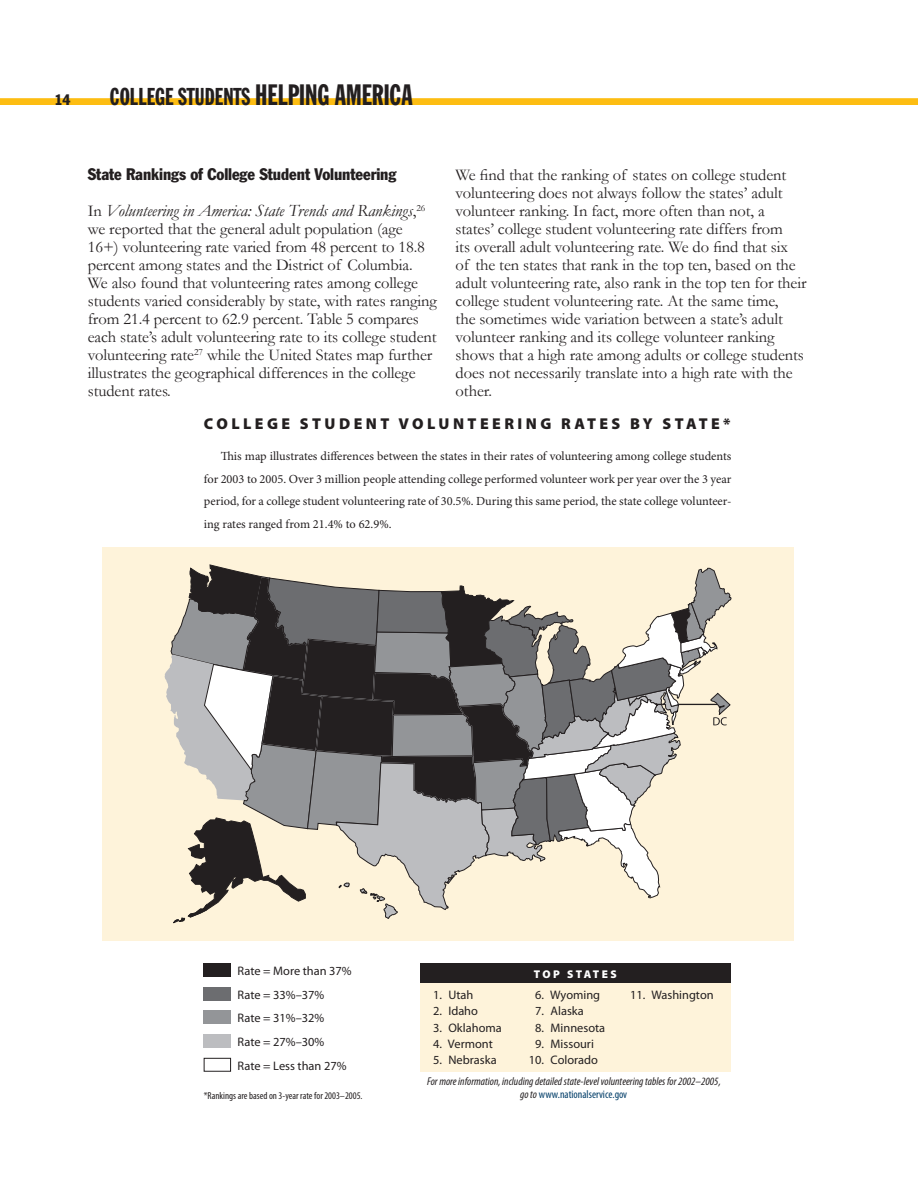
<style>
.page{position:relative;width:918px;height:1188px;background:#fff}
.page>*{position:absolute;margin:0;border:0;box-sizing:border-box;transform-origin:0 0}
.t1{font:24px "Franklin Gothic Extra Cond";color:#231f20}
.t2{font:italic 17.25px "Garamond";letter-spacing:-.005em;color:#231f20}
.t3{font:16.5px/18px "Garamond";letter-spacing:-.005em;color:#231f20}
.t4{font:condensed 16.5px "Franklin Gothic";letter-spacing:-.005em;color:#231f20}
.t5{font:900 15.75px "Myriad Pro";letter-spacing:.22em;color:#231f20}
.t6{font:condensed 15px "Franklin Gothic";color:#231f20}
.t7{font:12.45px/22.5px "Minion Pro";letter-spacing:-.005em;color:#231f20;text-align:justify}
.t8{font:12.45px/23.7px "Myriad Pro";color:#231f20}
.t9{font:italic condensed 11.25px/13.5px "Myriad Pro";color:#231f20;text-align:center}
.t10{font:900 11.25px "Myriad Pro";letter-spacing:.215em;color:#fff}
.t11{font:condensed 10.2px "Myriad Pro";color:#231f20}
.s1{font-size:28.95px}
.s2{font-style:normal;font-size:16.5px}
.s3{font-style:normal;color:#003d68}
</style>
<div class="page">
<svg style="left:0;top:98px;width:918px;height:7px"></svg>
<div style="left:103px;top:547px;width:691px;height:393px;background:#fef3da"></div>
<div style="left:204px;top:963px;width:27px;height:14px;background:#231f20"></div>
<div style="left:204px;top:987px;width:27px;height:14px;background:#6c6d70"></div>
<div style="left:204px;top:1011px;width:27px;height:13px;background:#939598"></div>
<div style="left:204px;top:1034px;width:27px;height:14px;background:#bcbdc0"></div>
<div style="left:204px;top:1058px;width:27px;height:14px;border:1px solid #231f20"></div>
<div style="left:420px;top:963px;width:311px;height:20px;background:#231f20"></div>
<div style="left:420px;top:983px;width:311px;height:89px;background:#fef3da"></div>
<svg style="left:165px;top:564px;width:567px;height:360px"></svg>
<p class="t6" style="left:54px;top:90px;width:18px">14</p>
<h1 class="t1" style="left:110px;top:84px;width:304px">COLLEGE STUDENTS <span class="s1">HELPING AMERICA</span></h1>
<p class="t4" style="left:88px;top:164px;width:310px">State Rankings of College Student Volunteering</p>
<p class="t2" style="left:88px;top:200px;width:339px"><span class="s2">In</span> Volunteering in America: State Trends and Rankings<span class="s2">,</span><sup>26</sup></p>
<p class="t3" style="left:88px;top:220px;width:351px">we reported that the general adult population (age 16+) volunteering rate varied from 48 percent to 18.8 percent among states and the District of Columbia.<br>We also found that volunteering rates among college students varied considerably by state, with rates ranging from 21.4 percent to 62.9 percent. Table 5 compares each state’s adult volunteering rate to its college student volunteering rate<sup>27</sup> while the United States map further illustrates the geographical differences in the college student rates.</p>
<p class="t3" style="left:456px;top:166px;width:352px">We find that the ranking of states on college student volunteering does not always follow the states’ adult volunteer ranking. In fact, more often than not, a states’ college student volunteering rate differs from<br>its overall adult volunteering rate. We do find that six<br>of the ten states that rank in the top ten, based on the adult volunteering rate, also rank in the top ten for their college student volunteering rate. At the same time,<br>the sometimes wide variation between a state’s adult volunteer ranking and its college volunteer ranking shows that a high rate among adults or college students does not necessarily translate into a high rate with the other.</p>
<p class="t5" style="left:204px;top:415px;width:528px">COLLEGE STUDENT VOLUNTEERING RATES BY STATE*</p>
<p class="t7" style="left:204px;top:445px;width:529px;text-indent:17px">This map illustrates differences between the states in their rates of volunteering among college students for 2003 to 2005. Over 3 million people attending college performed volunteer work per year over the 3 year period, for a college student volunteering rate of 30.5%. During this same period, the state college volunteer&shy;ing rates ranged from 21.4% to 62.9%.</p>
<p class="t8" style="left:238px;top:959px;width:116px">Rate = More than 37%<br>Rate = 33%–37%<br>Rate = 31%–32%<br>Rate = 27%–30%<br>Rate = Less than 27%</p>
<p class="t11" style="left:204px;top:1090px;width:160px">*Rankings are based on 3-year rate for 2003–2005.</p>
<p class="t10" style="left:534px;top:967px;width:84px">TOP STATES</p>
<p class="t8" style="left:433px;top:983px;width:42px">1. Utah</p>
<p class="t8" style="left:535px;top:983px;width:66px">6. Wyoming</p>
<p class="t8" style="left:630px;top:983px;width:85px">11. Washington</p>
<p class="t8" style="left:433px;top:1000px;width:46px">2. Idaho</p>
<p class="t8" style="left:535px;top:1000px;width:50px">7. Alaska</p>
<p class="t8" style="left:433px;top:1016px;width:70px">3. Oklahoma</p>
<p class="t8" style="left:535px;top:1016px;width:72px">8. Minnesota</p>
<p class="t8" style="left:433px;top:1032px;width:61px">4. Vermont</p>
<p class="t8" style="left:535px;top:1032px;width:60px">9. Missouri</p>
<p class="t8" style="left:433px;top:1048px;width:65px">5. Nebraska</p>
<p class="t8" style="left:529px;top:1048px;width:71px">10. Colorado</p>
<p class="t9" style="left:427px;top:1074px;width:295px">For more information, including detailed state-level volunteering tables for 2002–2005, go to <span class="s3">www.nationalservice.gov</span></p>
</div>
